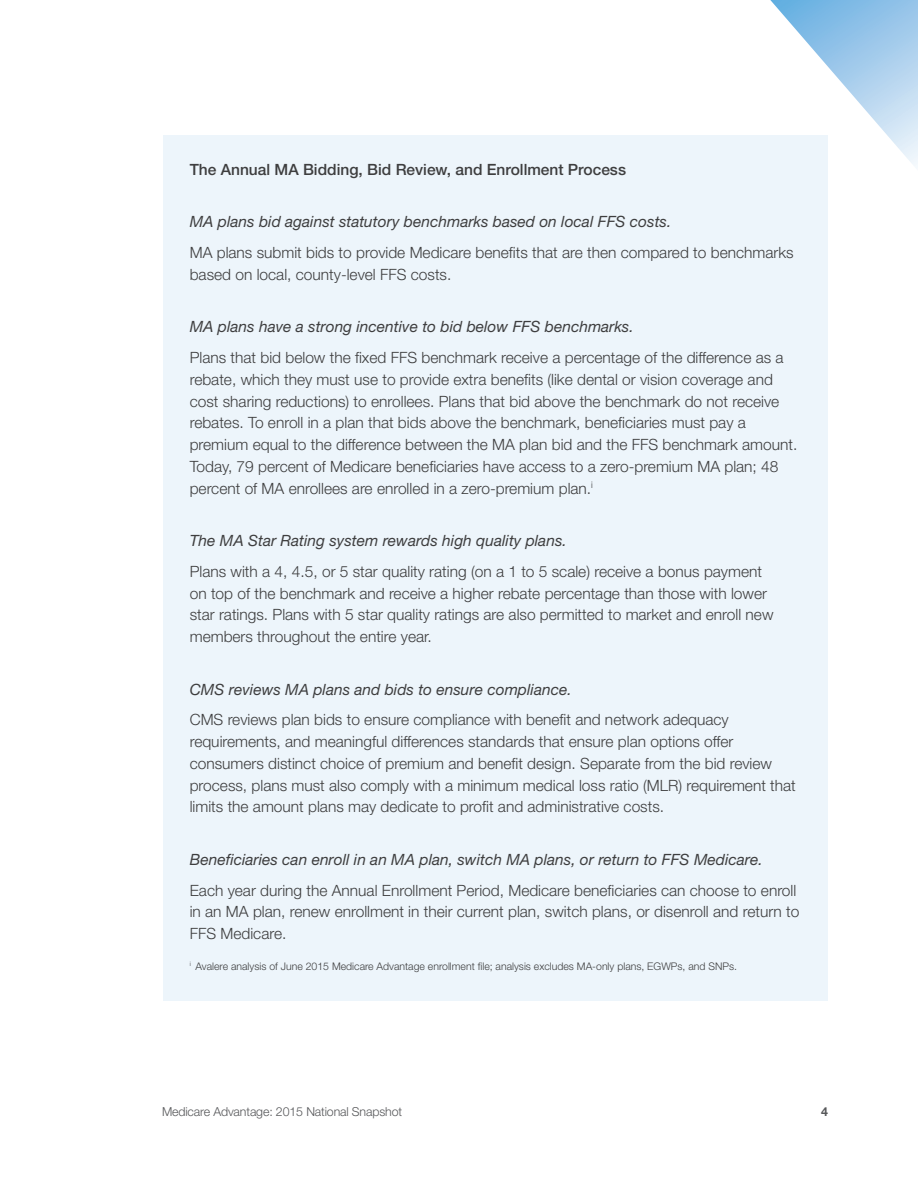
<style>
.page{position:relative;width:918px;height:1188px;background:#fff}
.page>*{position:absolute;margin:0;border:0;box-sizing:border-box;transform-origin:0 0}
.text_indent_0p6{font:300 15.6px/21.8px "Helvetica Neue LT Std";color:#3e3e3f}
.text_indent_0p6-2{font:italic 15.6px "Helvetica Neue LT Std";color:#3e3e3f}
.text_indent_0p6-3{font:500 15.6px "Helvetica Neue LT Std";color:#3e3e3f}
.t1{font:300 12.3px "Helvetica Neue LT Std";letter-spacing:-.01em;color:#57585a}
.t2{font:700 12.3px "Helvetica Neue LT Std";color:#57585a}
.text_indent_0p6-4{font:300 10.5px "Helvetica Neue LT Std";color:#3e3e3f}
</style>
<div class="page">
<svg style="left:770px;top:0;width:148px;height:166px"></svg>
<div style="left:164px;top:135px;width:664px;height:866px;background:#edf5fb"></div>
<p class="text_indent_0p6-3" style="left:190px;top:160px;width:438px">The Annual MA Bidding, Bid Review, and Enrollment Process</p>
<p class="text_indent_0p6-2" style="left:190px;top:212px;width:483px">MA plans bid against statutory benchmarks based on local FFS costs.</p>
<p class="text_indent_0p6" style="left:190px;top:241px;width:605px">MA plans submit bids to provide Medicare benefits that are then compared to benchmarks based on local, county-level FFS costs.</p>
<p class="text_indent_0p6-2" style="left:190px;top:317px;width:445px">MA plans have a strong incentive to bid below FFS benchmarks.</p>
<p class="text_indent_0p6" style="left:190px;top:346px;width:609px">Plans that bid below the fixed FFS benchmark receive a percentage of the difference as a rebate, which they must use to provide extra benefits (like dental or vision coverage and cost sharing reductions) to enrollees. Plans that bid above the benchmark do not receive rebates. To enroll in a plan that bids above the benchmark, beneficiaries must pay a premium equal to the difference between the MA plan bid and the FFS benchmark amount.<br>Today, 79 percent of Medicare beneficiaries have access to a zero-premium MA plan; 48 percent of MA enrollees are enrolled in a zero-premium plan.<sup>i</sup></p>
<p class="text_indent_0p6-2" style="left:190px;top:531px;width:379px">The MA Star Rating system rewards high quality plans.</p>
<p class="text_indent_0p6" style="left:190px;top:560px;width:585px">Plans with a 4, 4.5, or 5 star quality rating (on a 1 to 5 scale) receive a bonus payment on top of the benchmark and receive a higher rebate percentage than those with lower star ratings. Plans with 5 star quality ratings are also permitted to market and enroll new members throughout the entire year.</p>
<p class="text_indent_0p6-2" style="left:190px;top:680px;width:384px">CMS reviews MA plans and bids to ensure compliance.</p>
<p class="text_indent_0p6" style="left:190px;top:709px;width:608px">CMS reviews plan bids to ensure compliance with benefit and network adequacy requirements, and meaningful differences standards that ensure plan options offer consumers distinct choice of premium and benefit design. Separate from the bid review process, plans must also comply with a minimum medical loss ratio (MLR) requirement that limits the amount plans may dedicate to profit and administrative costs.</p>
<p class="text_indent_0p6-2" style="left:190px;top:850px;width:575px">Beneficiaries can enroll in an MA plan, switch MA plans, or return to FFS Medicare.</p>
<p class="text_indent_0p6" style="left:190px;top:879px;width:611px">Each year during the Annual Enrollment Period, Medicare beneficiaries can choose to enroll in an MA plan, renew enrollment in their current plan, switch plans, or disenroll and return to<br>FFS Medicare.</p>
<p class="text_indent_0p6-4" style="left:190px;top:960px;width:549px"><sup>i</sup> Avalere analysis of June 2015 Medicare Advantage enrollment file; analysis excludes MA-only plans, EGWPs, and SNPs.</p>
<p class="t1" style="left:162px;top:1104px;width:242px">Medicare Advantage: 2015 National Snapshot</p>
<p class="t2" style="left:821px;top:1104px;width:8px">4</p>
</div>
